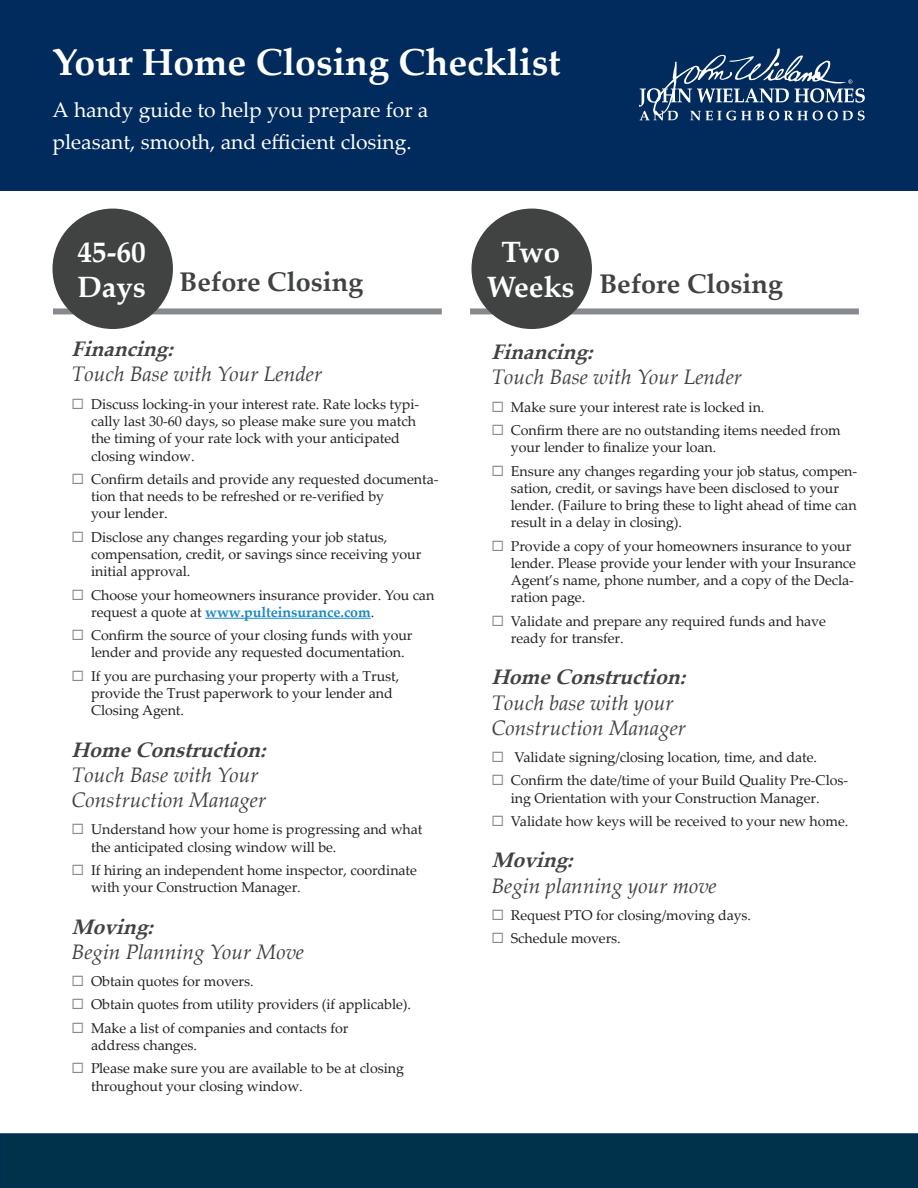
<style>
.page{position:relative;width:918px;height:1188px;background:#fff}
.page>*{position:absolute;margin:0;border:0;box-sizing:border-box;transform-origin:0 0}
.t1{font:700 37.5px "Palatino Linotype";color:#fff}
.Timeline{font:700 29.4px/35.2px "Palatino Linotype";color:#fff;text-align:center}
.Timeline-2{font:700 27px "Palatino Linotype";color:#414343}
.Subhead{font:italic 21px/25.2px "Palatino Linotype";color:#414343}
.t2{font:21px/31.5px "Palatino Linotype";color:#fff}
.t3{font:14.25px/17.2px "Palatino Linotype";letter-spacing:-.005em;color:#231f20}
.s1{font-weight:700}
.s2{font-weight:700;color:#1a8ac4}
</style>
<div class="page">
<div style="left:0;top:0;width:918px;height:190px;background:#002b5c"></div>
<div style="left:53px;top:308px;width:389px;height:6px;background:#868a8e"></div>
<div style="left:470px;top:308px;width:389px;height:6px;background:#868a8e"></div>
<hr style="left:205px;top:618px;width:166px;height:1px;background:#1a8ac4">
<div style="left:472px;top:209px;width:120px;height:120px;background:#414343;border-radius:50%"></div>
<div style="left:52px;top:209px;width:121px;height:120px;background:#414343;border-radius:50%"></div>
<div style="left:0;top:1134px;width:918px;height:54px;background:#01324b"></div>
<div style="left:0;top:1133px;width:918px;height:55px;border:2px solid #002b5c"></div>
<svg style="left:639px;top:48px;width:226px;height:72px"></svg>
<p class="t1" style="left:52px;top:36px;width:510px">Your Home Closing Checklist</p>
<p class="t2" style="left:52px;top:94px;width:377px">A handy guide to help you prepare for a pleasant, smooth, and efficient closing.</p>
<p class="Timeline" style="left:77px;top:233px;width:70px;text-align:left">45‑60<br>Days</p>
<p class="Timeline-2" style="left:180px;top:262px;width:185px">Before Closing</p>
<p class="Timeline" style="left:487px;top:233px;width:89px">Two<br>Weeks</p>
<p class="Timeline-2" style="left:599px;top:265px;width:185px">Before Closing</p>
<p class="Subhead" style="left:72px;top:336px;width:252px"><span class="s1">Financing:<br></span>Touch Base with Your Lender</p>
<p class="t3" style="left:91px;top:395px;width:330px">Discuss locking-in your interest rate. Rate locks typi&shy;cally last 30-60 days, so please make sure you match the timing of your rate lock with your anticipated closing window.</p>
<p class="t3" style="left:91px;top:470px;width:349px">Confirm details and provide any requested documenta&shy;tion that needs to be refreshed or re-verified by<br>your lender.</p>
<p class="t3" style="left:91px;top:528px;width:332px">Disclose any changes regarding your job status, compensation, credit, or savings since receiving your initial approval.</p>
<p class="t3" style="left:91px;top:586px;width:345px">Choose your homeowners insurance provider. You can request a quote at <span class="s2">www.pulteinsurance.com</span>.</p>
<p class="t3" style="left:91px;top:626px;width:323px">Confirm the source of your closing funds with your lender and provide any requested documentation.</p>
<p class="t3" style="left:91px;top:667px;width:310px">If you are purchasing your property with a Trust, provide the Trust paperwork to your lender and<br>Closing Agent.</p>
<p class="Subhead" style="left:72px;top:736px;width:203px"><span class="s1">HomeConstruction:<br></span>Touch Base with Your<br>Construction Manager</p>
<p class="t3" style="left:91px;top:820px;width:333px">Understand how your home is progressing and what the anticipated closing window will be.</p>
<p class="t3" style="left:91px;top:861px;width:327px">If hiring an independent home inspector, coordinate with your Construction Manager.</p>
<p class="Subhead" style="left:72px;top:913px;width:234px"><span class="s1">Moving:<br></span>Begin Planning Your Move</p>
<p class="t3" style="left:91px;top:972px;width:164px">Obtain quotes for movers.</p>
<p class="t3" style="left:91px;top:995px;width:321px">Obtain quotes from utility providers (if applicable).</p>
<p class="t3" style="left:91px;top:1019px;width:259px">Make a list of companies and contacts for address changes.</p>
<p class="t3" style="left:91px;top:1059px;width:314px">Please make sure you are available to be at closing throughout your closing window.</p>
<p class="Subhead" style="left:491px;top:338px;width:252px"><span class="s1">Financing:<br></span>Touch Base with Your Lender</p>
<p class="t3" style="left:511px;top:398px;width:255px">Make sure your interest rate is locked in.</p>
<p class="t3" style="left:511px;top:421px;width:331px">Confirm there are no outstanding items needed from your lender to finalize your loan.</p>
<p class="t3" style="left:511px;top:462px;width:348px">Ensure any changes regarding your job status, compen&shy;sation, credit, or savings have been disclosed to your lender. (Failure to bring these to light ahead of time can result in a delay in closing).</p>
<p class="t3" style="left:511px;top:537px;width:347px">Provide a copy of your homeowners insurance to your lender. Please provide your lender with your Insurance Agent’s name, phone number, and a copy of the Decla&shy;ration page.</p>
<p class="t3" style="left:511px;top:612px;width:316px">Validate and prepare any required funds and have ready for transfer.</p>
<p class="Subhead" style="left:491px;top:664px;width:203px"><span class="s1">HomeConstruction:<br></span>Touch base with your<br>Construction Manager</p>
<p class="t3" style="left:514px;top:748px;width:304px">Validate signing/closing location, time, and date.</p>
<p class="t3" style="left:511px;top:771px;width:339px">Confirm the date/time of your Build Quality Pre-Clos&shy;ing Orientation with your Construction Manager.</p>
<p class="t3" style="left:511px;top:812px;width:339px">Validate how keys will be received to your new home.</p>
<p class="Subhead" style="left:491px;top:847px;width:227px"><span class="s1">Moving:<br></span>Begin planning your move</p>
<p class="t3" style="left:511px;top:906px;width:242px">Request PTO for closing/moving days.</p>
<p class="t3" style="left:511px;top:929px;width:111px">Schedule movers.</p>
</div>
